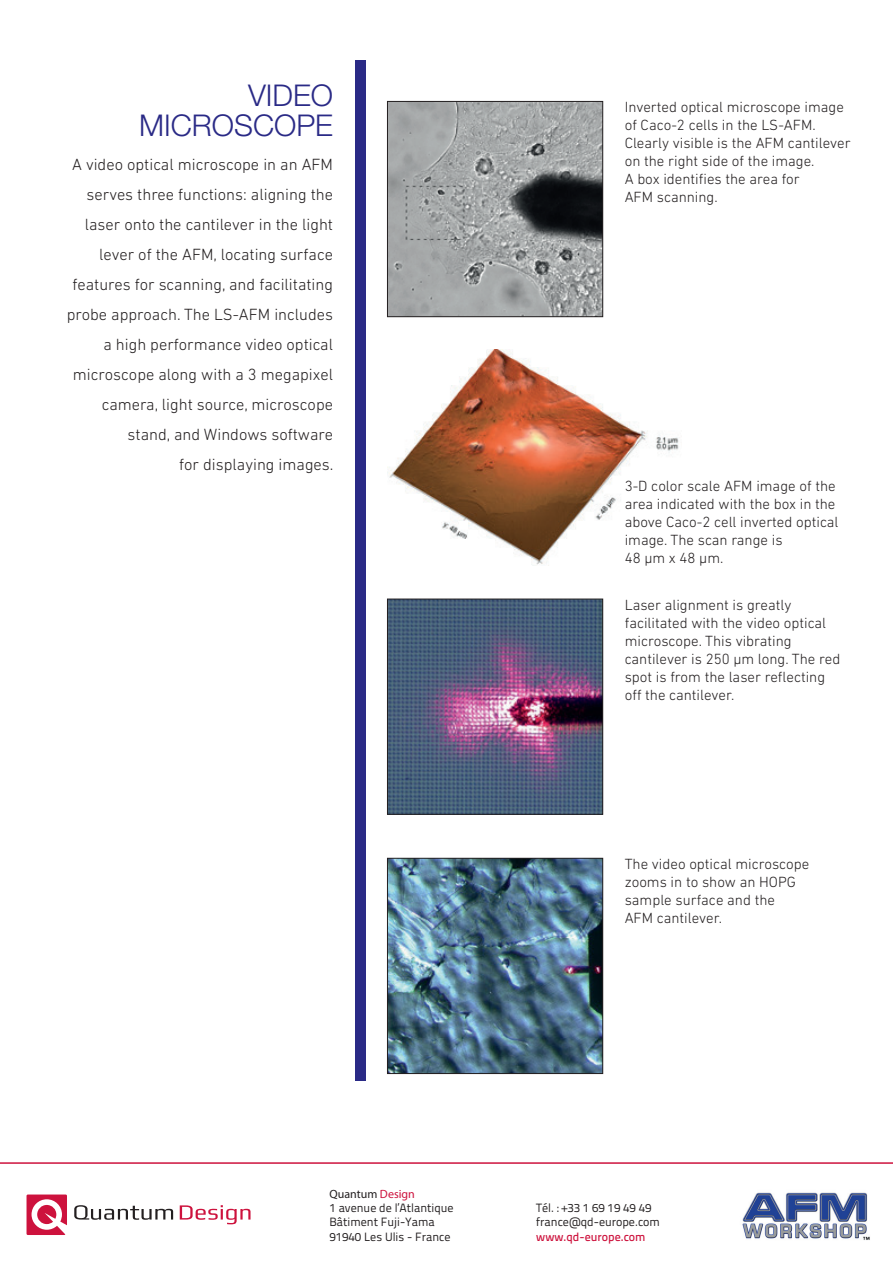
<style>
.page{position:relative;width:893px;height:1263px;background:#fff}
.page>*{position:absolute;margin:0;border:0;box-sizing:border-box;transform-origin:0 0}
.t1{font:300 30px/30px "Helvetica Neue LT Std";color:#2a2a86;text-align:right}
.t2{font:300 16.5px/30px "DIN Next LT Pro";color:#231f20;text-align:right}
.t3{font:300 15px/18px "DIN Next LT Pro";color:#231f20}
.t4{font:12px/14.4px "Titillium Text 22 L";color:#231f20}
.t5{font:500 12px "Titillium Text 22 L";color:#cd123d}
.t6{font:12px "Myriad Pro";color:#231f20}
.s1{color:#cd123d}
</style>
<div class="page">
<svg style="left:27px;top:1194px;width:40px;height:41px"></svg>
<svg style="left:74px;top:1205px;width:99px;height:15px"></svg>
<svg style="left:180px;top:1205px;width:71px;height:19px"></svg>
<hr style="left:0;top:1162px;width:893px;height:2px;background:#cd123d">
<img style="left:742px;top:1192px;width:128px;height:48px">
<img style="left:387px;top:350px;width:292px;height:216px">
<div style="left:355px;top:60px;width:10px;height:1021px;background:#2a2a86"></div>
<img style="left:389px;top:601px;width:212px;height:212px">
<div style="left:387px;top:599px;width:216px;height:216px;border:1px solid #231f20"></div>
<img style="left:389px;top:860px;width:212px;height:212px">
<div style="left:387px;top:858px;width:216px;height:216px;border:1px solid #231f20"></div>
<img style="left:389px;top:103px;width:212px;height:212px">
<div style="left:387px;top:101px;width:216px;height:216px;border:1px solid #231f20"></div>
<h1 class="t1" style="left:139px;top:80px;width:195px">VIDEO<br>MICROSCOPE</h1>
<p class="t2" style="left:67px;top:149px;width:268px">A video optical microscope in an AFM serves three functions: aligning the laser onto the cantilever in the light lever of the AFM, locating surface features for scanning, and facilitating probe approach. The LS-AFM includes a high performance video optical microscope along with a 3 megapixel camera, light source, microscope stand, and Windows software<br>for displaying images.</p>
<p class="t3" style="left:625px;top:98px;width:228px">Inverted optical microscope image of Caco-2 cells in the LS-AFM.<br>Clearly visible is the AFM cantilever on the right side of the image.<br>A box identifies the area for<br>AFM scanning.</p>
<p class="t3" style="left:625px;top:476px;width:215px">3-D color scale AFM image of the area indicated with the box in the above Caco-2 cell inverted optical image. The scan range is<br>48 μm x 48 μm.</p>
<p class="t3" style="left:625px;top:595px;width:217px">Laser alignment is greatly facilitated with the video optical microscope. This vibrating cantilever is 250 μm long. The red spot is from the laser reflecting off the cantilever.</p>
<p class="t3" style="left:625px;top:854px;width:186px">The video optical microscope zooms in to show an HOPG sample surface and the<br>AFM cantilever.</p>
<p class="t6" style="left:329px;top:1186px;width:87px">Quantum <span class="s1">Design</span></p>
<p class="t4" style="left:329px;top:1200px;width:126px">1 avenue de l’Atlantique<br>Bâtiment Fuji-Yama<br>91940 Les Ulis - France</p>
<p class="t4" style="left:536px;top:1200px;width:125px">Tél. : +33 1 69 19 49 49 france@qd-europe.com</p>
<p class="t5" style="left:536px;top:1227px;width:111px">www.qd-europe.com</p>
</div>
